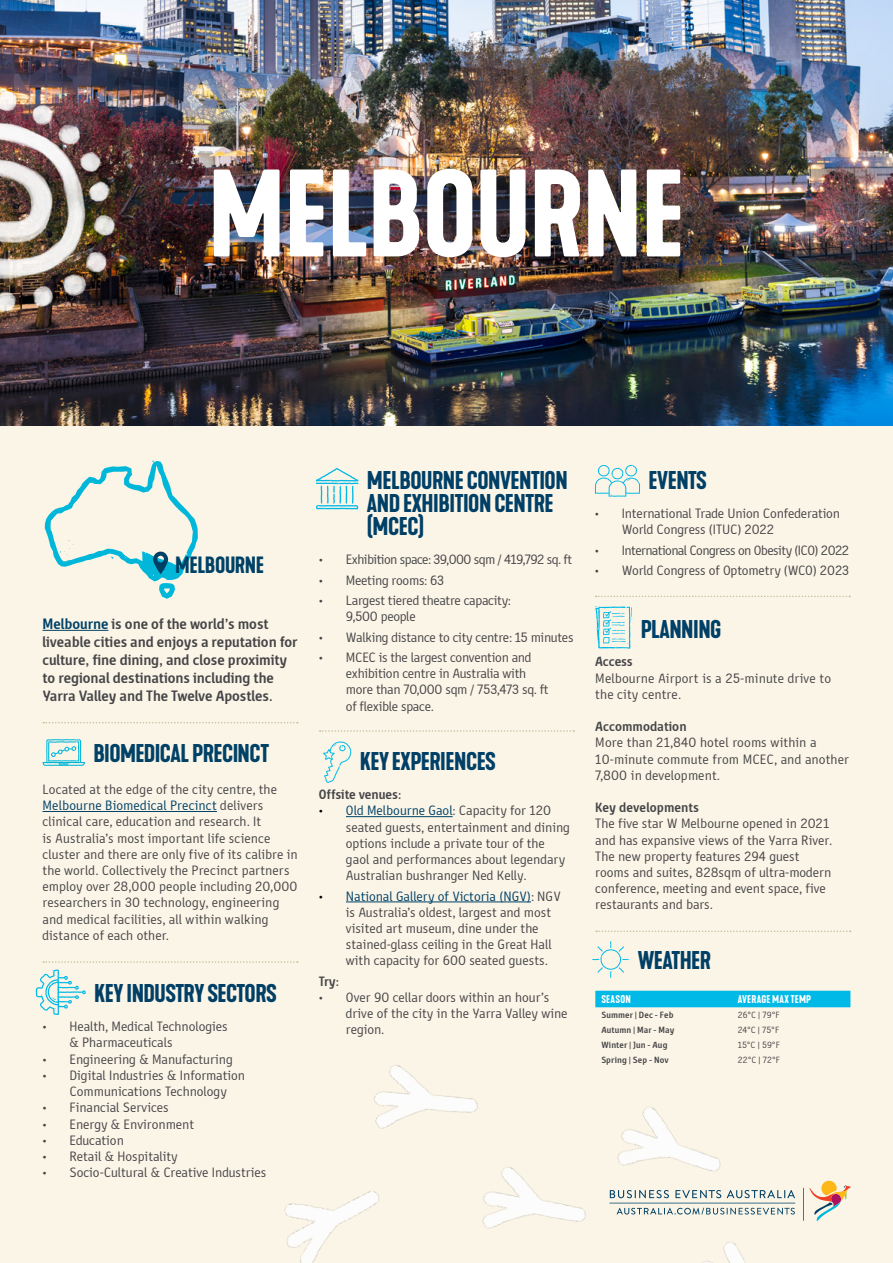
<style>
.page{position:relative;width:893px;height:1263px;background:#fff}
.page>*{position:absolute;margin:0;border:0;box-sizing:border-box;transform-origin:0 0}
.t1{font:600 115.95px "TA Philausophy";letter-spacing:-.01em;color:#fff}
.t2{font:600 24px/22.8px "TA Philausophy";letter-spacing:-.02em;color:#003f66}
.t3{font:600 24px "TA Philausophy";letter-spacing:-.025em;color:#004166}
.t4{font:600 22.05px "TA Philausophy";letter-spacing:-.02em;color:#004166}
.t5{font:700 15px/18px "TA Banjo";color:#464547}
.t6{font:13.5px/16.2px "TA Banjo";color:#464547}
.t7{font:13.5px/16.2px "TA Banjo";letter-spacing:-.02em;color:#464547}
.t8{font:13.5px "TA Banjo";letter-spacing:-.04em;color:#464547}
.t9{font:700 13.5px "TA Banjo";color:#464547}
.t10{font:600 10.5px "TA Philausophy";letter-spacing:.025em;color:#fff}
.t11{font:700 9px "TA Banjo";letter-spacing:.02em;color:#464547}
.t12{font:9px "TA Banjo";letter-spacing:.02em;color:#464547}
.s1{color:#004166}
.s2{color:#000}
</style>
<div class="page">
<img style="left:0;top:0;width:893px;height:426px">
<div style="left:0;top:426px;width:893px;height:837px;background:#fbf5e8"></div>
<img style="left:703px;top:1180px;width:128px;height:83px">
<img style="left:642px;top:1107px;width:140px;height:151px">
<img style="left:482px;top:1129px;width:160px;height:100px">
<img style="left:284px;top:1202px;width:93px;height:61px">
<img style="left:349px;top:1065px;width:180px;height:137px">
<hr style="left:43px;top:630px;width:65px;height:1px;background:#004166">
<hr style="left:43px;top:811px;width:174px;height:1px;background:#004166">
<svg style="left:43px;top:722px;width:255px;height:1px"></svg>
<svg style="left:43px;top:961px;width:255px;height:2px"></svg>
<img style="left:0;top:78px;width:129px;height:247px">
<svg style="left:316px;top:468px;width:42px;height:41px"></svg>
<hr style="left:346px;top:816px;width:107px;height:1px;background:#004166">
<hr style="left:346px;top:901px;width:185px;height:1px;background:#004166">
<svg style="left:323px;top:741px;width:28px;height:42px"></svg>
<svg style="left:596px;top:596px;width:254px;height:1px"></svg>
<svg style="left:595px;top:465px;width:45px;height:32px"></svg>
<svg style="left:803px;top:1181px;width:47px;height:40px"></svg>
<svg style="left:609px;top:1190px;width:186px;height:24px"></svg>
<svg style="left:36px;top:969px;width:50px;height:46px"></svg>
<svg style="left:43px;top:739px;width:42px;height:27px"></svg>
<svg style="left:320px;top:730px;width:254px;height:2px"></svg>
<svg style="left:595px;top:606px;width:38px;height:43px"></svg>
<div style="left:595px;top:991px;width:255px;height:16px;background:#00b9e7"></div>
<svg style="left:596px;top:930px;width:255px;height:2px"></svg>
<svg style="left:592px;top:941px;width:37px;height:37px"></svg>
<svg style="left:45px;top:460px;width:153px;height:139px"></svg>
<h1 class="t1" style="left:208px;top:141px;width:479px">MELBOURNE</h1>
<h3 class="t4" style="left:175px;top:551px;width:90px">MELBOURNE</h3>
<p class="t5" style="left:43px;top:615px;width:257px"><span class="s1">Melbourne</span> is one of the world’s most liveable cities and enjoys a reputation for culture, fine dining, and close proximity to regional destinations including the Yarra Valley and The Twelve Apostles.</p>
<h2 class="t3" style="left:93px;top:738px;width:177px">BIOMEDICAL PRECINCT</h2>
<p class="t6" style="left:43px;top:781px;width:256px">Located at the edge of the city centre, the <span class="s1">Melbourne Biomedical Precinct</span> delivers clinical care, education and research. It<br>is Australia’s most important life science cluster and there are only five of its calibre in the world. Collectively the Precinct partners employ over 28,000 people including 20,000 researchers in 30 technology, engineering and medical facilities, all within walking distance of each other.</p>
<h2 class="t2" style="left:94px;top:983px;width:184px">KEY INDUSTRY SECTORS</h2>
<p class="t6" style="left:70px;top:1019px;width:160px;text-indent:-27px">• Health, Medical Technologies &amp; Pharmaceuticals</p>
<p class="t6" style="left:43px;top:1051px;width:192px">• Engineering &amp; Manufacturing</p>
<p class="t6" style="left:70px;top:1067px;width:177px;text-indent:-27px">• Digital Industries &amp; Information<br>Communications Technology</p>
<p class="t6" style="left:43px;top:1100px;width:128px">• Financial Services</p>
<p class="t6" style="left:43px;top:1116px;width:153px">• Energy &amp; Environment</p>
<p class="t6" style="left:43px;top:1132px;width:83px">• Education</p>
<p class="t6" style="left:43px;top:1148px;width:137px">• Retail &amp; Hospitality</p>
<p class="t6" style="left:43px;top:1164px;width:225px">• Socio-Cultural &amp; Creative Industries</p>
<h2 class="t2" style="left:367px;top:470px;width:202px">MELBOURNE CONVENTION<br>AND EXHIBITIONCENTRE (MCEC)</h2>
<p class="t8" style="left:319px;top:552px;width:255px">• Exhibition space: 39,000 sqm / 419,792 sq. ft</p>
<p class="t7" style="left:319px;top:572px;width:127px">• Meeting rooms: 63</p>
<p class="t7" style="left:346px;top:592px;width:166px;text-indent:-27px">• Largest tiered theatre capacity:<br>9,500 people</p>
<p class="t7" style="left:319px;top:629px;width:256px">• Walking distance to city centre: 15 minutes</p>
<p class="t7" style="left:346px;top:649px;width:204px;text-indent:-27px">• MCEC is the largest convention and exhibition centre in Australia with more than 70,000 sqm / 753,473 sq. ft of flexible space.</p>
<h2 class="t2" style="left:360px;top:750px;width:138px">KEY EXPERIENCES</h2>
<p class="t9" style="left:319px;top:787px;width:84px">Offsite venues:</p>
<p class="t6" style="left:346px;top:803px;width:226px;text-indent:-27px"><span class="s2">•</span> <span class="s1">Old Melbourne Gaol</span>: Capacity for 120 seated guests, entertainment and dining options include a private tour of the gaol and performances about legendary Australian bushranger Ned Kelly.</p>
<p class="t6" style="left:346px;top:888px;width:216px;text-indent:-27px"><span class="s2">•</span> <span class="s1">National Gallery of Victoria (NGV)</span>: NGV is Australia’s oldest, largest and most visited art museum, dine under the stained-glass ceiling in the Great Hall with capacity for 600 seated guests.</p>
<p class="t9" style="left:319px;top:974px;width:21px">Try:</p>
<p class="t6" style="left:346px;top:989px;width:223px;text-indent:-27px">• Over 90 cellar doors within an hour’s drive of the city in the Yarra Valley wine region.</p>
<h2 class="t2" style="left:649px;top:469px;width:60px">EVENTS</h2>
<p class="t6" style="left:622px;top:505px;width:220px;text-indent:-27px">• International Trade Union Confederation<br>World Congress (ITUC) 2022</p>
<p class="t8" style="left:595px;top:543px;width:256px">• International Congress on Obesity (ICO) 2022</p>
<p class="t6" style="left:595px;top:563px;width:256px">• World Congress of Optometry (WCO) 2023</p>
<h2 class="t2" style="left:641px;top:618px;width:82px">PLANNING</h2>
<p class="t9" style="left:595px;top:655px;width:39px">Access</p>
<p class="t6" style="left:595px;top:670px;width:237px">Melbourne Airport is a 25-minute drive to the city centre.</p>
<p class="t9" style="left:595px;top:719px;width:93px">Accommodation</p>
<p class="t6" style="left:595px;top:735px;width:255px">More than 21,840 hotel rooms within a<br>10-minute commute from MCEC, and another<br>7,800 in development.</p>
<p class="t9" style="left:595px;top:800px;width:105px">Key developments</p>
<p class="t6" style="left:595px;top:816px;width:238px">The five star W Melbourne opened in 2021 and has expansive views of the Yarra River.<br>The new property features 294 guest rooms and suites, 828sqm of ultra-modern conference, meeting and event space, five restaurants and bars.</p>
<h2 class="t2" style="left:638px;top:949px;width:75px">WEATHER</h2>
<p class="t10" style="left:601px;top:993px;width:31px">SEASON</p>
<p class="t10" style="left:738px;top:993px;width:75px">AVERAGEMAX TEMP</p>
<p class="t11" style="left:601px;top:1010px;width:74px">Summer | Dec - Feb</p>
<p class="t12" style="left:738px;top:1010px;width:44px">26°C | 79°F</p>
<p class="t11" style="left:601px;top:1025px;width:75px">Autumn | Mar - May</p>
<p class="t12" style="left:738px;top:1025px;width:43px">24°C | 75°F</p>
<p class="t11" style="left:601px;top:1040px;width:68px">Winter | Jun - Aug</p>
<p class="t12" style="left:738px;top:1040px;width:44px">15°C | 59°F</p>
<p class="t11" style="left:601px;top:1055px;width:69px">Spring | Sep - Nov</p>
<p class="t12" style="left:738px;top:1055px;width:44px">22°C | 72°F</p>
</div>
